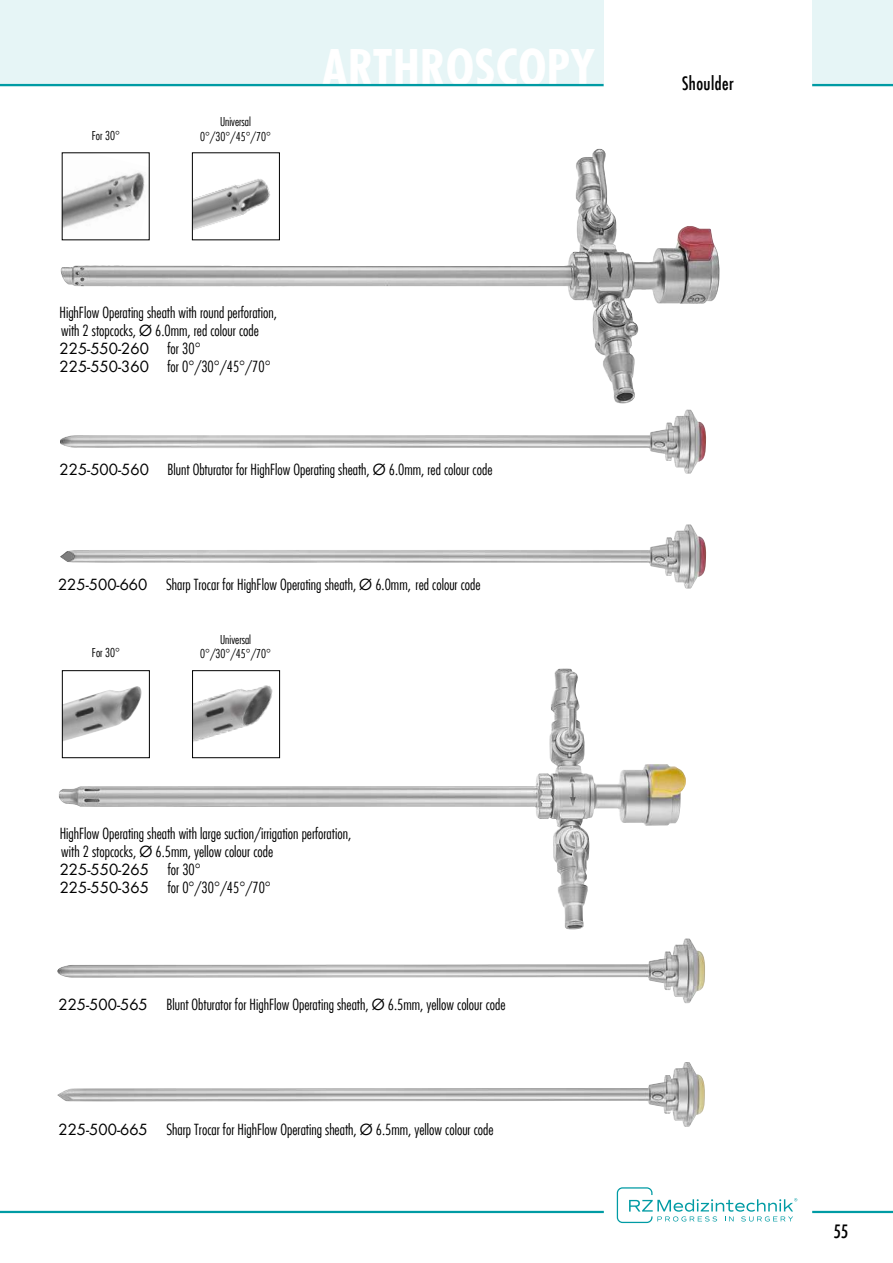
<style>
.page{position:relative;width:893px;height:1263px;background:#fff}
.page>*{position:absolute;margin:0;border:0;box-sizing:border-box;transform-origin:0 0}
.t1{font:700 condensed 48px "Futura LT";letter-spacing:.01em;color:#fff}
.t2{font:condensed 18px "Futura LT";letter-spacing:.025em;color:#000}
.t3{font:300 condensed 15px/18px "Futura LT";color:#000}
.t4{font:300 condensed 12px "Futura LT";color:#000}
.s1{font-weight:400;font-stretch:normal}
</style>
<div class="page">
<hr style="left:812px;top:1211px;width:81px;height:2px;background:#009ba4">
<hr style="left:0;top:1211px;width:604px;height:2px;background:#009ba4">
<div style="left:0;top:0;width:604px;height:86px;background:#e6f5f6"></div>
<div style="left:812px;top:0;width:81px;height:86px;background:#e6f5f6"></div>
<hr style="left:812px;top:84px;width:81px;height:2px;background:#009ba4">
<svg style="left:617px;top:1187px;width:180px;height:36px"></svg>
<img style="left:61px;top:149px;width:657px;height:255px">
<img style="left:60px;top:409px;width:646px;height:65px">
<img style="left:60px;top:524px;width:646px;height:65px">
<img style="left:64px;top:154px;width:84px;height:84px">
<div style="left:192px;top:153px;width:87px;height:87px;background:#fff"></div>
<img style="left:194px;top:179px;width:76px;height:51px">
<div style="left:192px;top:152px;width:88px;height:88px;border:1px solid #000"></div>
<img style="left:59px;top:668px;width:627px;height:261px">
<img style="left:57px;top:938px;width:648px;height:65px">
<img style="left:57px;top:1062px;width:648px;height:65px">
<div style="left:62px;top:671px;width:87px;height:87px;background:#fff"></div>
<img style="left:64px;top:686px;width:78px;height:55px">
<div style="left:62px;top:670px;width:88px;height:88px;border:1px solid #000"></div>
<div style="left:193px;top:671px;width:87px;height:87px;background:#fff"></div>
<img style="left:194px;top:685px;width:79px;height:57px">
<div style="left:192px;top:670px;width:88px;height:88px;border:1px solid #000"></div>
<hr style="left:0;top:84px;width:604px;height:2px;background:#009ba4">
<p class="t4" style="left:220px;top:115px;width:33px">Universal</p>
<p class="t4" style="left:92px;top:128px;width:30px">For 30°</p>
<p class="t4" style="left:200px;top:129px;width:72px">0°/30°/45°/70°</p>
<h1 class="t1" style="left:322px;top:37px;width:275px">ARTHROSCOPY</h1>
<p class="t3" style="left:60px;top:303px;width:219px">HighFlow Operating sheath with round perforation, with 2 stopcocks, <span class="s1">Ø</span> 6.0mm, red colour code <span class="s1">225-550-260</span> for 30° <span class="s1">225-550-360</span> for 0°/30°/45°/70°</p>
<p class="t3" style="left:60px;top:461px;width:434px"><span class="s1">225-500-560</span> Blunt Obturator for HighFlow Operating sheath, <span class="s1">Ø</span> 6.0mm, red colour code</p>
<p class="t3" style="left:58px;top:575px;width:424px"><span class="s1">225-500-660</span> Sharp Trocar for HighFlow Operating sheath, <span class="s1">Ø</span> 6.0mm, red colour code</p>
<p class="t4" style="left:220px;top:632px;width:33px">Universal</p>
<p class="t4" style="left:92px;top:646px;width:30px">For 30°</p>
<p class="t4" style="left:200px;top:646px;width:72px">0°/30°/45°/70°</p>
<p class="t3" style="left:60px;top:825px;width:293px">HighFlow Operating sheath with large suction/irrigation perforation, with 2 stopcocks, <span class="s1">Ø</span> 6.5mm, yellow colour code <span class="s1">225-550-265</span> for 30°<br><span class="s1">225-550-365</span> for 0°/30°/45°/70°</p>
<p class="t3" style="left:58px;top:996px;width:449px"><span class="s1">225-500-565</span> Blunt Obturator for HighFlow Operating sheath, <span class="s1">Ø</span> 6.5mm, yellow colour code</p>
<p class="t3" style="left:58px;top:1120px;width:437px"><span class="s1">225-500-665</span> Sharp Trocar for HighFlow Operating sheath, <span class="s1">Ø</span> 6.5mm, yellow colour code</p>
<p class="t2" style="left:682px;top:72px;width:53px">Shoulder</p>
<p class="t2" style="left:833px;top:1220px;width:16px">55</p>
</div>
